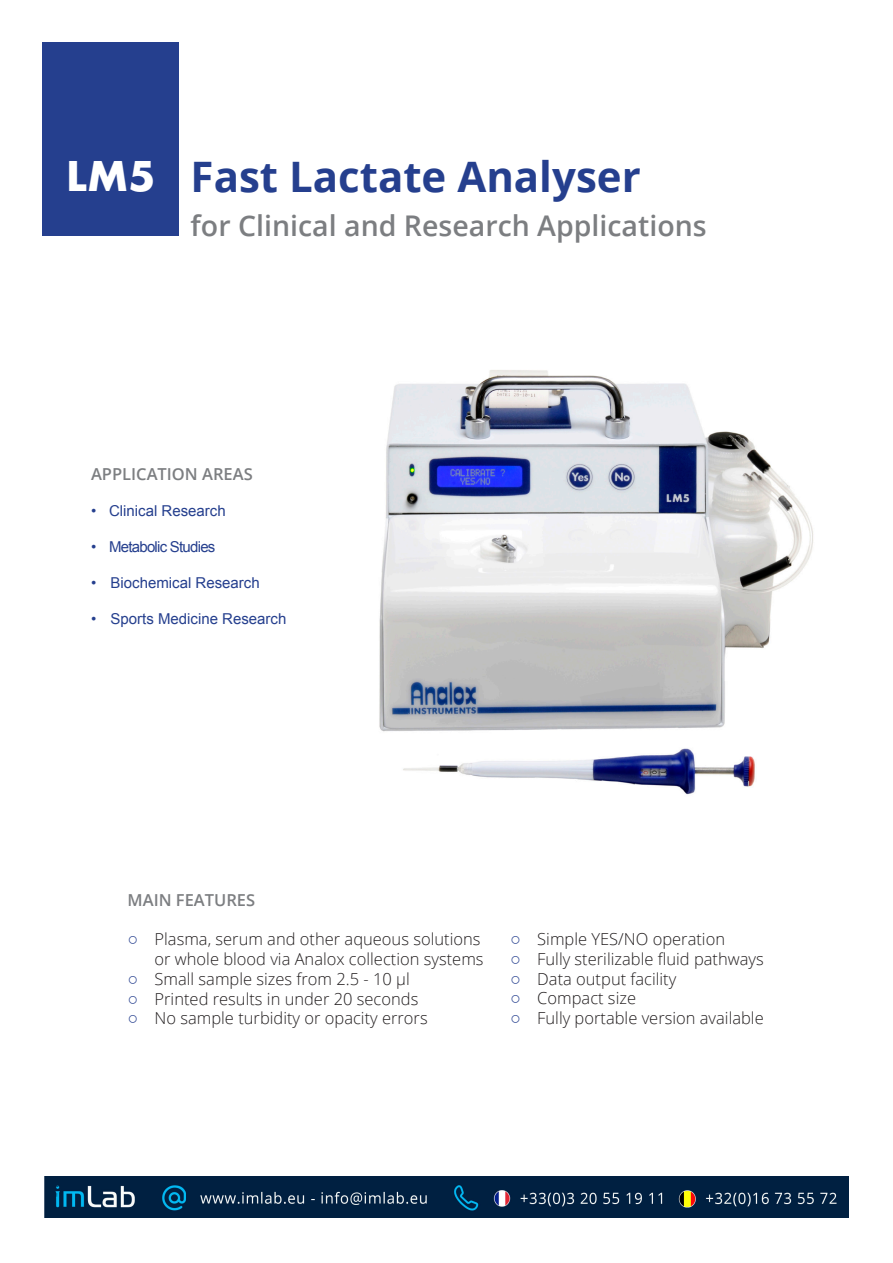
<style>
.page{position:relative;width:893px;height:1263px;background:#fff}
.page>*{position:absolute;margin:0;border:0;box-sizing:border-box;transform-origin:0 0}
.t1{font:700 45px "Futura T";color:#fff}
.t2{font:700 42px "Open Sans";color:#253f8e}
.t3{font:600 28.5px "Open Sans";color:#7c7e81}
.para_bull_list{font:300 16.5px/19.8px "Open Sans";color:#231f20;text-align:right}
.para_sub_head{font:600 16.5px "Open Sans";color:#7c7e81}
.t4{font:15px "Arial";color:#253f8e}
.t5{font:15px "Arial";letter-spacing:-.05em;color:#253f8e}
.s1{font-family:"Arial";font-weight:400;font-size:18px;color:#253f8e}
</style>
<div class="page">
<div style="left:43px;top:42px;width:136px;height:194px;background:#253f8e"></div>
<img style="left:379px;top:370px;width:434px;height:425px">
<img style="left:45px;top:1176px;width:803px;height:41px">
<p class="t1" style="left:66px;top:149px;width:91px">LM5</p>
<p class="t2" style="left:191px;top:147px;width:452px">Fast Lactate Analyser</p>
<p class="t3" style="left:191px;top:206px;width:518px">for Clinical and Research Applications</p>
<p class="para_sub_head" style="left:91px;top:463px;width:163px">APPLICATION AREAS</p>
<p class="t4" style="left:91px;top:501px;width:136px">• Clinical Research</p>
<p class="t5" style="left:91px;top:537px;width:126px">• Metabolic Studies</p>
<p class="t4" style="left:91px;top:573px;width:170px">• Biochemical Research</p>
<p class="t4" style="left:91px;top:609px;width:197px">• Sports Medicine Research</p>
<p class="para_sub_head" style="left:128px;top:888px;width:129px">MAIN FEATURES</p>
<p class="para_bull_list" style="left:128px;top:929px;width:358px"><span class="s1">○</span> Plasma, serum and other aqueous solutions or whole blood via Analox collection systems</p>
<p class="para_bull_list" style="left:128px;top:968px;width:284px"><span class="s1">○</span> Small sample sizes from 2.5 - 10 µl</p>
<p class="para_bull_list" style="left:128px;top:988px;width:292px"><span class="s1">○</span> Printed results in under 20 seconds</p>
<p class="para_bull_list" style="left:128px;top:1008px;width:302px"><span class="s1">○</span> No sample turbidity or opacity errors</p>
<p class="para_bull_list" style="left:510px;top:929px;width:216px"><span class="s1">○</span> Simple YES/NO operation</p>
<p class="para_bull_list" style="left:510px;top:948px;width:255px"><span class="s1">○</span> Fully sterilizable fluid pathways</p>
<p class="para_bull_list" style="left:510px;top:968px;width:168px"><span class="s1">○</span> Data output facility</p>
<p class="para_bull_list" style="left:510px;top:988px;width:127px"><span class="s1">○</span> Compact size</p>
<p class="para_bull_list" style="left:510px;top:1008px;width:255px"><span class="s1">○</span> Fully portable version available</p>
</div>
